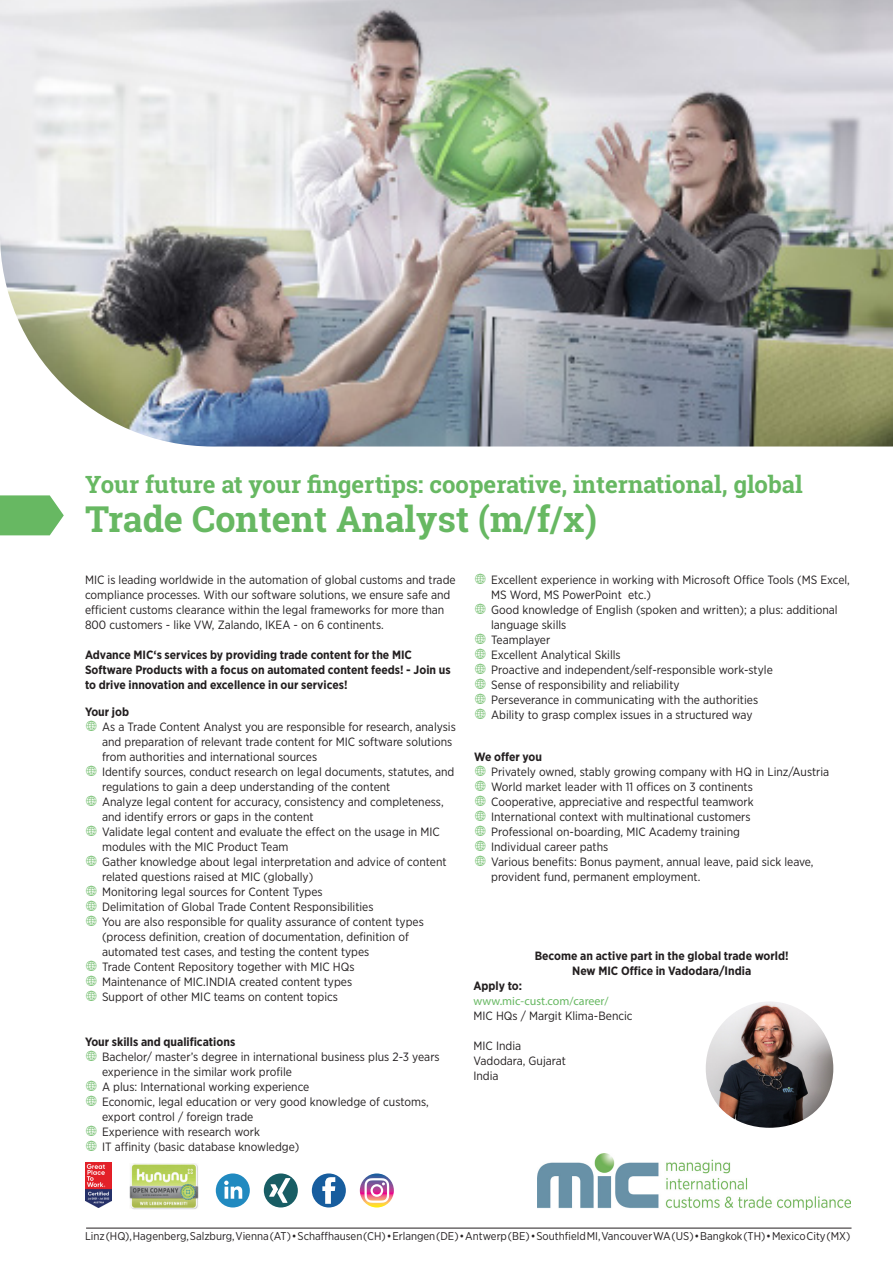
<style>
.page{position:relative;width:893px;height:1263px;background:#fff}
.page>*{position:absolute;margin:0;border:0;box-sizing:border-box;transform-origin:0 0}
.t1{font:700 36px "Roboto Slab";color:#67b862}
.t2{font:700 24px "Roboto Slab";color:#67b862}
.t3{font:12px/15px "Gotham Narrow";color:#231f20}
.t4{font:700 12px/15px "Gotham Narrow";color:#231f20}
.t5{font:12px "Myriad Pro";color:#67b862}
.t6{font:11.25px "Gotham Narrow";color:#231f20}
.s1{color:#67b862}
</style>
<div class="page">
<hr style="left:86px;top:1228px;width:765px;height:1px;background:#231f20">
<img style="left:537px;top:1153px;width:313px;height:56px">
<img style="left:130px;top:1164px;width:68px;height:45px">
<svg style="left:216px;top:1173px;width:34px;height:34px"></svg>
<div style="left:264px;top:1173px;width:34px;height:34px;background:#185d64;border-radius:50%"></div>
<svg style="left:269px;top:1178px;width:21px;height:25px"></svg>
<svg style="left:360px;top:1173px;width:34px;height:34px"></svg>
<svg style="left:365px;top:1178px;width:24px;height:25px"></svg>
<div style="left:312px;top:1173px;width:34px;height:34px;background:#175d9e;border-radius:50%"></div>
<svg style="left:322px;top:1177px;width:13px;height:27px"></svg>
<img style="left:85px;top:1162px;width:26px;height:45px">
<svg style="left:0;top:495px;width:64px;height:40px;background:#79c075"></svg>
<img style="left:0;top:0;width:893px;height:446px">
<img style="left:706px;top:1002px;width:127px;height:126px">
<p class="t2" style="left:85px;top:468px;width:719px">Your future at your fingertips: cooperative, international, global</p>
<p class="t1" style="left:85px;top:494px;width:513px">Trade Content Analyst (m/f/x)</p>
<p class="t3" style="left:85px;top:572px;width:372px">MIC is leading worldwide in the automation of global customs and trade compliance processes. With our software solutions, we ensure safe and efficient customs clearance within the legal frameworks for more than 800 customers - like VW, Zalando, IKEA - on 6 continents.</p>
<p class="t4" style="left:85px;top:647px;width:367px">Advance MIC‘s services by providing trade content for the MIC<br>Software Products with a focus on automated content feeds! - Join us to drive innovation and excellence in our services!</p>
<p class="t4" style="left:85px;top:704px;width:46px">Your job</p>
<p class="t3" style="left:102px;top:719px;width:355px;text-indent:-17px"><span class="s1">■</span> As a Trade Content Analyst you are responsible for research, analysis and preparation of relevant trade content for MIC software solutions from authorities and international sources</p>
<p class="t3" style="left:102px;top:764px;width:354px;text-indent:-17px"><span class="s1">■</span> Identify sources, conduct research on legal documents, statutes, and regulations to gain a deep understanding of the content</p>
<p class="t3" style="left:102px;top:794px;width:343px;text-indent:-17px"><span class="s1">■</span> Analyze legal content for accuracy, consistency and completeness, and identify errors or gaps in the content</p>
<p class="t3" style="left:102px;top:824px;width:339px;text-indent:-17px"><span class="s1">■</span> Validate legal content and evaluate the effect on the usage in MIC modules with the MIC Product Team</p>
<p class="t3" style="left:102px;top:854px;width:346px;text-indent:-17px"><span class="s1">■</span> Gather knowledge about legal interpretation and advice of content related questions raised at MIC (globally)</p>
<p class="t3" style="left:85px;top:884px;width:239px"><span class="s1">■</span> Monitoring legal sources for Content Types</p>
<p class="t3" style="left:85px;top:899px;width:290px"><span class="s1">■</span> Delimitation of Global Trade Content Responsibilities</p>
<p class="t3" style="left:102px;top:914px;width:323px;text-indent:-17px"><span class="s1">■</span> You are also responsible for quality assurance of content types (process definition, creation of documentation, definition of automated test cases, and testing the content types</p>
<p class="t3" style="left:85px;top:959px;width:271px"><span class="s1">■</span> Trade Content Repository together with MIC HQs</p>
<p class="t3" style="left:85px;top:974px;width:269px"><span class="s1">■</span> Maintenance of MIC.INDIA created content types</p>
<p class="t3" style="left:85px;top:989px;width:255px"><span class="s1">■</span> Support of other MIC teams on content topics</p>
<p class="t4" style="left:85px;top:1034px;width:152px">Your skills and qualifications</p>
<p class="t3" style="left:102px;top:1049px;width:339px;text-indent:-17px"><span class="s1">■</span> Bachelor/ master’s degree in international business plus 2-3 years experience in the similar work profile</p>
<p class="t3" style="left:85px;top:1079px;width:226px"><span class="s1">■</span> A plus: International working experience</p>
<p class="t3" style="left:102px;top:1094px;width:328px;text-indent:-17px"><span class="s1">■</span> Economic, legal education or very good knowledge of customs, export control / foreign trade</p>
<p class="t3" style="left:85px;top:1124px;width:176px"><span class="s1">■</span> Experience with research work</p>
<p class="t3" style="left:85px;top:1139px;width:216px"><span class="s1">■</span> IT affinity (basic database knowledge)</p>
<p class="t3" style="left:491px;top:572px;width:360px;text-indent:-17px"><span class="s1">■</span> Excellent experience in working with Microsoft Office Tools (MS Excel,<br>MS Word, MS PowerPoint etc.)</p>
<p class="t3" style="left:491px;top:602px;width:348px;text-indent:-17px"><span class="s1">■</span> Good knowledge of English (spoken and written); a plus: additional language skills</p>
<p class="t3" style="left:474px;top:632px;width:78px"><span class="s1">■</span> Teamplayer</p>
<p class="t3" style="left:474px;top:647px;width:148px"><span class="s1">■</span> Excellent Analytical Skills</p>
<p class="t3" style="left:474px;top:662px;width:300px"><span class="s1">■</span> Proactive and independent/self-responsible work-style</p>
<p class="t3" style="left:474px;top:677px;width:207px"><span class="s1">■</span> Sense of responsibility and reliability</p>
<p class="t3" style="left:474px;top:692px;width:286px"><span class="s1">■</span> Perseverance in communicating with the authorities</p>
<p class="t3" style="left:474px;top:707px;width:280px"><span class="s1">■</span> Ability to grasp complex issues in a structured way</p>
<p class="t4" style="left:474px;top:749px;width:69px">We offer you</p>
<p class="t3" style="left:474px;top:764px;width:357px"><span class="s1">■</span> Privately owned, stably growing company with HQ in Linz/Austria</p>
<p class="t3" style="left:474px;top:779px;width:280px"><span class="s1">■</span> World market leader with 11 offices on 3 continents</p>
<p class="t3" style="left:474px;top:794px;width:281px"><span class="s1">■</span> Cooperative, appreciative and respectful teamwork</p>
<p class="t3" style="left:474px;top:809px;width:278px"><span class="s1">■</span> International context with multinational customers</p>
<p class="t3" style="left:474px;top:824px;width:267px"><span class="s1">■</span> Professional on-boarding, MIC Academy training</p>
<p class="t3" style="left:474px;top:839px;width:136px"><span class="s1">■</span> Individual career paths</p>
<p class="t3" style="left:491px;top:854px;width:324px;text-indent:-17px"><span class="s1">■</span> Various benefits: Bonus payment, annual leave, paid sick leave, provident fund, permanent employment.</p>
<p class="t4" style="left:535px;top:948px;width:255px">Become an active part in the global trade world!</p>
<p class="t4" style="left:572px;top:963px;width:181px">New MIC Office in Vadodara/India</p>
<p class="t4" style="left:473px;top:978px;width:50px">Apply to:</p>
<p class="t5" style="left:473px;top:993px;width:137px">www.mic-cust.com/career/</p>
<p class="t3" style="left:473px;top:1008px;width:161px">MIC HQs / Margit Klima-Bencic</p>
<p class="t3" style="left:473px;top:1038px;width:49px">MIC India</p>
<p class="t3" style="left:473px;top:1053px;width:94px">Vadodara, Gujarat</p>
<p class="t3" style="left:473px;top:1068px;width:27px">India</p>
<p class="t6" style="left:85px;top:1229px;width:767px">Linz (HQ), Hagenberg, Salzburg, Vienna (AT) • Schaffhausen (CH) • Erlangen (DE) • Antwerp (BE) • Southfield MI, Vancouver WA (US) • Bangkok (TH) • Mexico City (MX)</p>
</div>
